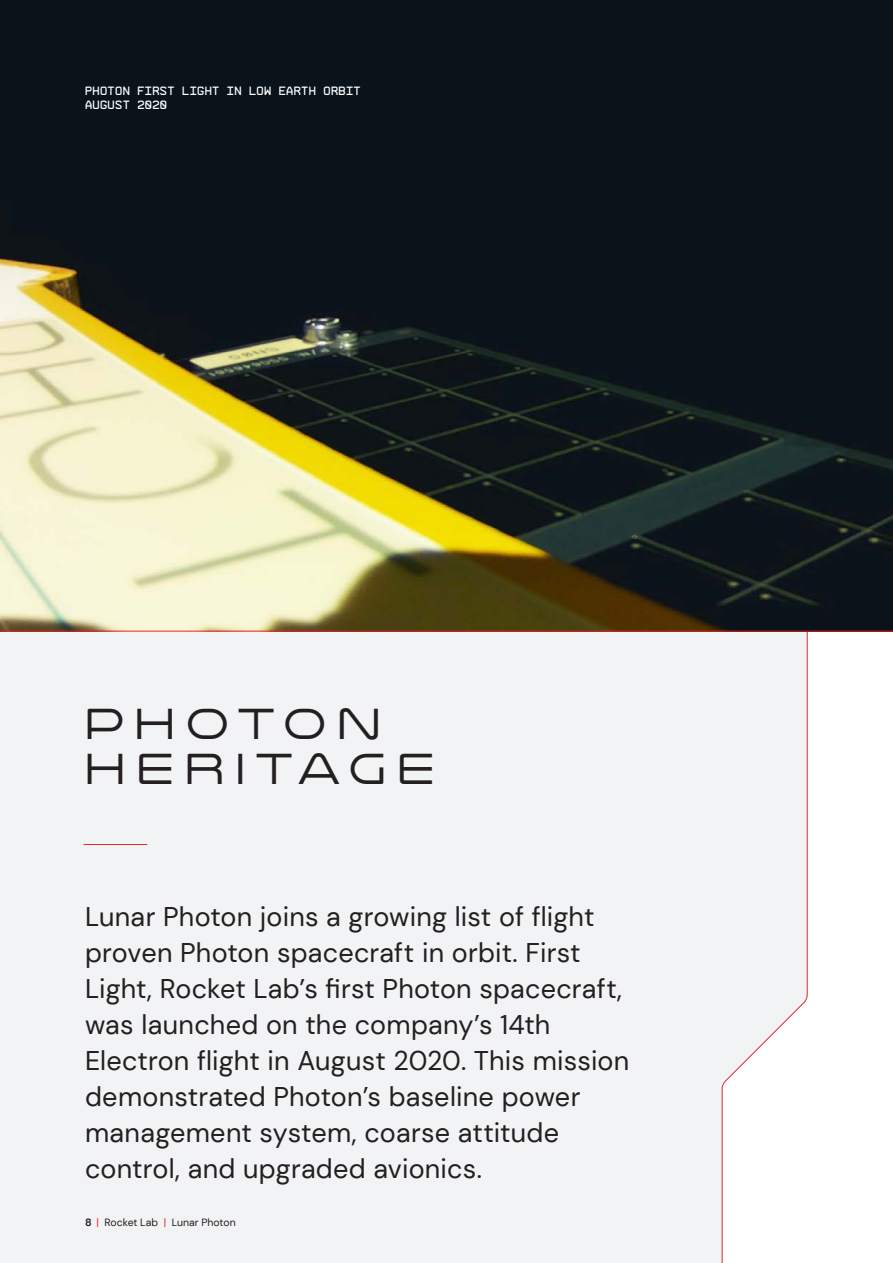
<style>
.page{position:relative;width:893px;height:1263px;background:#fff}
.page>*{position:absolute;margin:0;border:0;box-sizing:border-box;transform-origin:0 0}
.t1{font:45px/45px "Nulshock Lt";letter-spacing:.25em;color:#231f20}
._3__Body_Text{font:27px/36px "DM Sans";letter-spacing:.005em;color:#231f20}
._3__Body_Text-2{font:12px/14.4px "Arame Mono";letter-spacing:.03em;color:#fff}
.t2{font:10.5px "DM Sans";color:#231f20}
.s1{font-weight:700}
.s2{color:#e42625}
</style>
<div class="page">
<div style="left:0;top:632px;width:808px;height:631px;background:#f2f3f4"></div>
<img style="left:0;top:0;width:893px;height:631px">
<hr style="left:84px;top:844px;width:63px;height:1px;background:#e42625">
<hr style="left:0;top:631px;width:893px;height:1px;background:#e42625">
<p class="_3__Body_Text-2" style="left:85px;top:83px;width:277px">PHOTON FIRST LIGHT IN LOW EARTH ORBIT<br>AUGUST 2020</p>
<p class="t1" style="left:85px;top:701px;width:351px">PHOTON<br>HERITAGE</p>
<p class="_3__Body_Text" style="left:85px;top:898px;width:546px">Lunar Photon joins a growing list of flight proven Photon spacecraft in orbit. First Light, Rocket Lab’s first Photon spacecraft, was launched on the company’s 14th Electron flight in August 2020. This mission demonstrated Photon’s baseline power management system, coarse attitude control, and upgraded avionics.</p>
<p class="t2" style="left:85px;top:1215px;width:152px"><span class="s1">8</span> <span class="s2">|</span> Rocket Lab <span class="s2">|</span> Lunar Photon</p>
</div>
